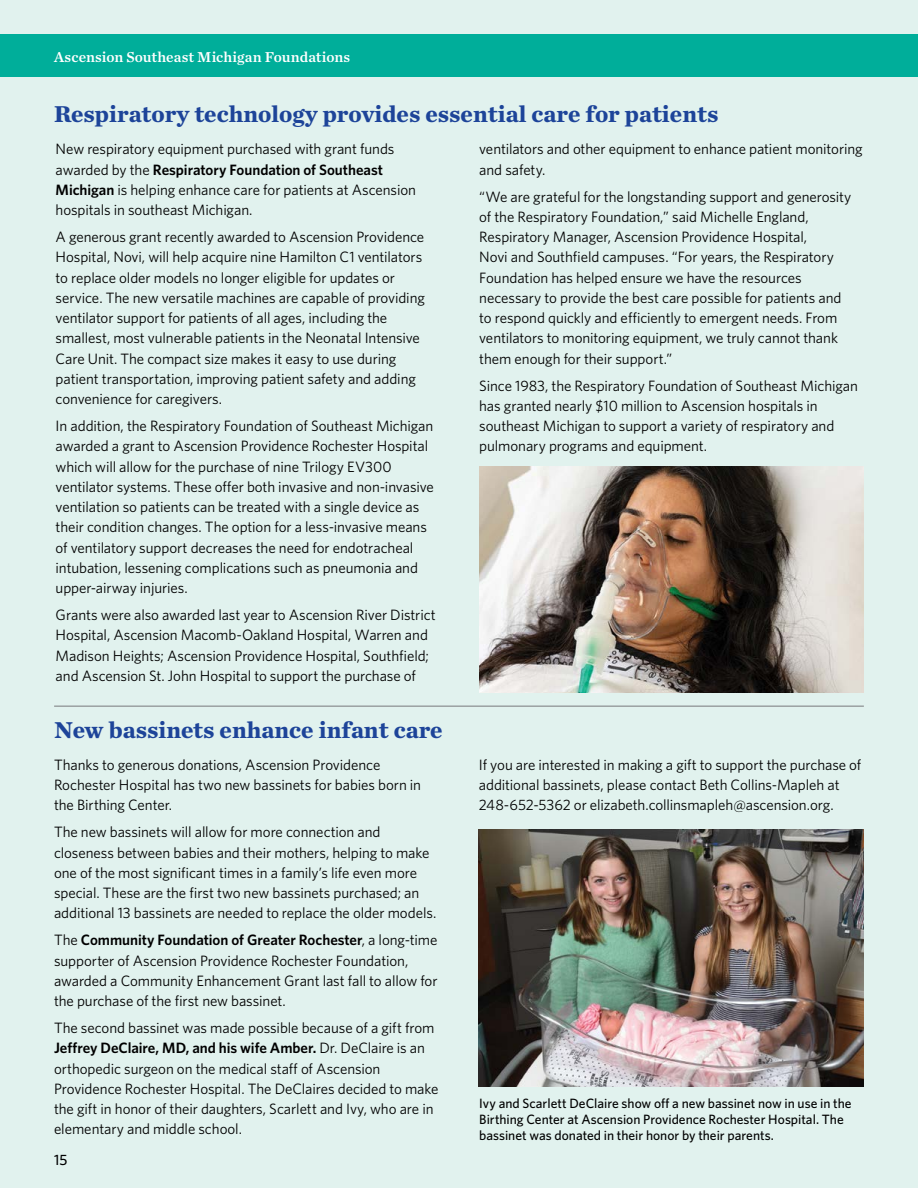
<style>
.page{position:relative;width:918px;height:1188px;background:#e1f2ee}
.page>*{position:absolute;margin:0;border:0;box-sizing:border-box;transform-origin:0 0}
.t1{font:700 24px "Chronicle Text G1";color:#1d4499}
.t2{font:15px/20.2px "Whitney";letter-spacing:-.005em;color:#000}
.t3{font:15px "Chronicle Text G1 Semi";color:#fff}
.t4{font:500 15px "Whitney";color:#000}
.t5{font:500 13.5px/16.2px "Whitney";color:#000}
.s1{font-weight:600}
</style>
<div class="page">
<div style="left:0;top:35px;width:918px;height:42px;background:#00ae9a"></div>
<img style="left:479px;top:830px;width:385px;height:256px">
<hr style="left:54px;top:706px;width:810px;height:1px;background:#77787b">
<img style="left:479px;top:466px;width:385px;height:227px">
<p class="t3" style="left:54px;top:45px;width:298px">Ascension Southeast Michigan Foundations</p>
<h1 class="t1" style="left:54px;top:95px;width:666px">Respiratory technology provides essential care for patients</h1>
<p class="t2" style="left:56px;top:139px;width:362px">New respiratory equipment purchased with grant funds awarded by the <span class="s1">Respiratory Foundation of Southeast Michigan</span> is helping enhance care for patients at Ascension hospitals in southeast Michigan.</p>
<p class="t2" style="left:56px;top:227px;width:371px">A generous grant recently awarded to Ascension Providence Hospital, Novi, will help acquire nine Hamilton C1 ventilators to replace older models no longer eligible for updates or service. The new versatile machines are capable of providing ventilator support for patients of all ages, including the smallest, most vulnerable patients in the Neonatal Intensive Care Unit. The compact size makes it easy to use during patient transportation, improving patient safety and adding convenience for caregivers.</p>
<p class="t2" style="left:56px;top:416px;width:380px">In addition, the Respiratory Foundation of Southeast Michigan awarded a grant to Ascension Providence Rochester Hospital which will allow for the purchase of nine Trilogy EV300 ventilator systems. These offer both invasive and non-invasive ventilation so patients can be treated with a single device as their condition changes. The option for a less-invasive means of ventilatory support decreases the need for endotracheal intubation, lessening complications such as pneumonia and upper-airway injuries.</p>
<p class="t2" style="left:56px;top:605px;width:382px">Grants were also awarded last year to Ascension River District Hospital, Ascension Macomb-Oakland Hospital, Warren and Madison Heights; Ascension Providence Hospital, Southfield; and Ascension St. John Hospital to support the purchase of</p>
<h1 class="t1" style="left:54px;top:710px;width:390px">New bassinets enhance infant care</h1>
<p class="t2" style="left:54px;top:754px;width:369px">Thanks to generous donations, Ascension Providence<br>Rochester Hospital has two new bassinets for babies born in the Birthing Center.</p>
<p class="t2" style="left:54px;top:822px;width:384px">The new bassinets will allow for more connection and closeness between babies and their mothers, helping to make one of the most significant times in a family’s life even more special. These are the first two new bassinets purchased; an additional 13 bassinets are needed to replace the older models.</p>
<p class="t2" style="left:54px;top:930px;width:385px">The <span class="s1">Community Foundation of Greater Rochester</span>, a long-time supporter of Ascension Providence Rochester Foundation, awarded a Community Enhancement Grant last fall to allow for the purchase of the first new bassinet.</p>
<p class="t2" style="left:54px;top:1017px;width:386px">The second bassinet was made possible because of a gift from <span class="s1">Jeffrey DeClaire, MD, and his wife Amber.</span> Dr. DeClaire is an orthopedic surgeon on the medical staff of Ascension Providence Rochester Hospital. The DeClaires decided to make the gift in honor of their daughters, Scarlett and Ivy, who are in elementary and middle school.</p>
<p class="t4" style="left:54px;top:1150px;width:15px">15</p>
<p class="t2" style="left:479px;top:139px;width:385px">ventilators and other equipment to enhance patient monitoring and safety.</p>
<p class="t2" style="left:479px;top:186px;width:374px">“We are grateful for the longstanding support and generosity of the Respiratory Foundation,” said Michelle England, Respiratory Manager, Ascension Providence Hospital,<br>Novi and Southfield campuses. “For years, the Respiratory Foundation has helped ensure we have the resources necessary to provide the best care possible for patients and to respond quickly and efficiently to emergent needs. From ventilators to monitoring equipment, we truly cannot thank them enough for their support.”</p>
<p class="t2" style="left:479px;top:375px;width:380px">Since 1983, the Respiratory Foundation of Southeast Michigan has granted nearly $10 million to Ascension hospitals in southeast Michigan to support a variety of respiratory and pulmonary programs and equipment.</p>
<p class="t2" style="left:479px;top:754px;width:384px">If you are interested in making a gift to support the purchase of additional bassinets, please contact Beth Collins-Mapleh at<br>248-652-5362 or elizabeth.collinsmapleh@ascension.org.</p>
<p class="t5" style="left:479px;top:1095px;width:374px">Ivy and Scarlett DeClaire show off a new bassinet now in use in the<br>Birthing Center at Ascension Providence Rochester Hospital. The bassinet was donated in their honor by their parents.</p>
</div>
